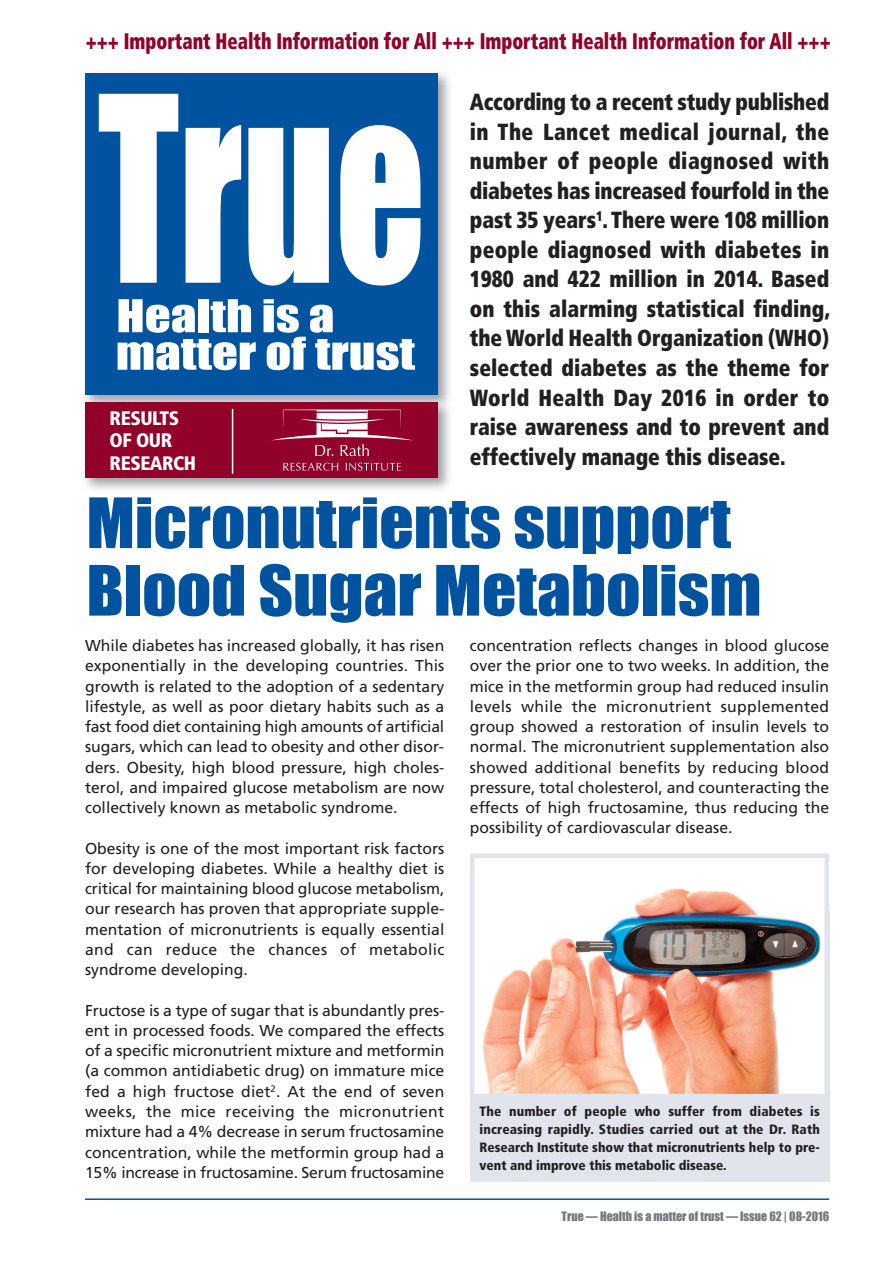
<style>
.page{position:relative;width:893px;height:1263px;background:#fff}
.page>*{position:absolute;margin:0;border:0;box-sizing:border-box;transform-origin:0 0}
.t1{font:238.95px "Impact";color:#fff;scale:.74 1}
.t2{font:64.2px/67.5px "Impact";color:#0153a0;scale:1.05 1}
.t3{font:41.85px/37.5px "Impact";color:#fff;scale:1.22 1}
.t4{font:900 condensed 23.25px/29.5px "Frutiger LT";color:#231f20;text-align:justify;scale:.91 1}
.t5{font:900 condensed 22.5px "Frutiger LT";color:#91012a;scale:.82 1}
.t6{font:900 condensed 19.5px/22.5px "Frutiger LT";letter-spacing:-.025em;color:#fff}
.t7{font:15.75px/20.2px "Frutiger LT";color:#231f20;text-align:justify}
.t8{font:900 condensed 13.5px/18px "Frutiger LT";color:#231f20;text-align:justify}
.t9{font:12px "Impact";color:#76787b}
</style>
<div class="page">
<img style="left:85px;top:73px;width:365px;height:417px">
<div style="left:85px;top:74px;width:353px;height:321px;background:#0153a0"></div>
<div style="left:85px;top:402px;width:353px;height:76px;background:#91012a"></div>
<svg style="left:283px;top:463px;width:55px;height:8px"></svg>
<svg style="left:346px;top:463px;width:55px;height:8px"></svg>
<svg style="left:271px;top:409px;width:142px;height:47px"></svg>
<img style="left:317px;top:413px;width:50px;height:6px">
<img style="left:322px;top:423px;width:46px;height:10px">
<hr style="left:232px;top:409px;width:1px;height:65px;background:#fff">
<div style="left:470px;top:909px;width:359px;height:273px;background:#e1e4ed"></div>
<img style="left:475px;top:888px;width:349px;height:205px">
<div style="left:470px;top:853px;width:359px;height:245px;border:4px solid #e1e4ed"></div>
<hr style="left:85px;top:1198px;width:744px;height:2px;background:#0153a0">
<h3 class="t5" style="left:86px;top:32px;width:910px">+++ Important Health Information for All +++ Important Health Information for All +++</h3>
<p class="t4" style="left:470px;top:89px;width:397px">According to a recent study published in The Lancet medical journal, the number of people diagnosed with diabetes has increased fourfold in the past 35 years<sup>1</sup>. There were 108 million people diagnosed with diabetes in 1980 and 422 million in 2014. Based on this alarming statistical finding, the World Health Organization (WHO) selected diabetes as the theme for World Health Day 2016 in order to raise awareness and to prevent and effectively manage this disease.</p>
<h1 class="t1" style="left:98px;top:42px;width:445px">True</h1>
<h3 class="t3" style="left:116px;top:297px;width:247px">Health is a matter of trust</h3>
<p class="t6" style="left:110px;top:408px;width:88px">RESULTS<br>OF OUR<br>RESEARCH</p>
<h2 class="t2" style="left:87px;top:489px;width:644px">Micronutrients support<br>Blood Sugar Metabolism</h2>
<p class="t7" style="left:85px;top:637px;width:361px">While diabetes has increased globally, it has risen exponentially in the developing countries. This growth is related to the adoption of a sedentary lifestyle, as well as poor dietary habits such as a fast food diet containing high amounts of artificial sugars, which can lead to obesity and other disor&shy;ders. Obesity, high blood pressure, high choles&shy;terol, and impaired glucose metabolism are now collectively known as metabolic syndrome.</p>
<p class="t7" style="left:85px;top:839px;width:361px">Obesity is one of the most important risk factors for developing diabetes. While a healthy diet is critical for maintaining blood glucose metabolism, our research has proven that appropriate supple&shy;mentation of micronutrients is equally essential and can reduce the chances of metabolic syndrome developing.</p>
<p class="t7" style="left:85px;top:1001px;width:361px">Fructose is a type of sugar that is abundantly pres&shy;ent in processed foods. We compared the effects of a specific micronutrient mixture and metformin (a common antidiabetic drug) on immature mice fed a high fructose diet<sup>2</sup>. At the end of seven weeks, the mice receiving the micronutrient mixture had a 4% decrease in serum fructosamine concentration, while the metformin group had a 15% increase in fructosamine. Serum fructosamine</p>
<p class="t7" style="left:470px;top:637px;width:361px">concentration reflects changes in blood glucose over the prior one to two weeks. In addition, the mice in the metformin group had reduced insulin levels while the micronutrient supplemented group showed a restoration of insulin levels to normal. The micronutrient supplementation also showed additional benefits by reducing blood pressure, total cholesterol, and counteracting the effects of high fructosamine, thus reducing the possibility of cardiovascular disease.</p>
<p class="t8" style="left:480px;top:1103px;width:342px">The number of people who suffer from diabetes is increasing rapidly. Studies carried out at the Dr. Rath Research Institute show that micronutrients help to pre&shy;vent and improve this metabolic disease.</p>
<p class="t9" style="left:562px;top:1209px;width:269px">True — Health is a matter of trust — Issue 62 | 08-2016</p>
</div>
